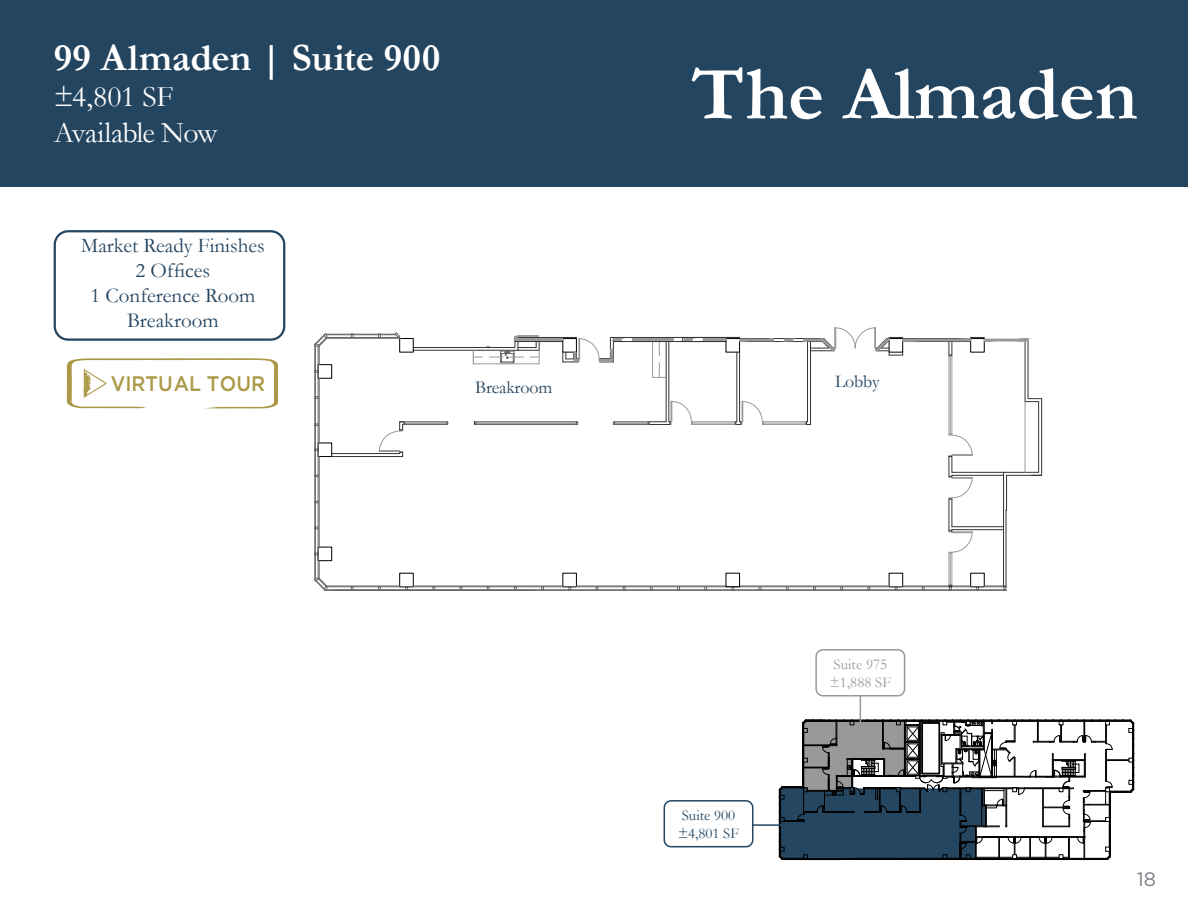
<style>
.page{position:relative;width:1188px;height:918px;background:#fff}
.page>*{position:absolute;margin:0;border:0;box-sizing:border-box;transform-origin:0 0}
.t1{font:700 77.25px "Garamond";color:#fff}
.t2{font:700 39px "Garamond";color:#fff}
.t3{font:30px/36px "Garamond";letter-spacing:-.03em;color:#fff}
.t4{font:21px/25.2px "Garamond";color:#244560;text-align:center}
.t5{font:500 21px "Gotham";color:#ab9947;scale:.92 1}
.t6{font:19.5px "Gotham";color:#7a7e84}
.t7{font:18px "Garamond";letter-spacing:-.01em;color:#244560}
.t8{font:15px/18px "Garamond";color:#999}
.t9{font:15px/18px "Garamond";color:#244660}
</style>
<div class="page">
<div style="left:0;top:0;width:1188px;height:187px;background:#244560"></div>
<hr style="left:740px;top:338px;width:84px;height:1px;background:#333">
<hr style="left:740px;top:341px;width:82px;height:1px;background:#333">
<div style="left:726px;top:338px;width:14px;height:14px;border:1px solid #000"></div>
<div style="left:970px;top:573px;width:15px;height:14px;border:1px solid #000"></div>
<svg style="left:395px;top:332px;width:5px;height:5px"></svg>
<div style="left:399px;top:338px;width:15px;height:14px;border:1px solid #000"></div>
<div style="left:399px;top:573px;width:15px;height:14px;border:1px solid #000"></div>
<div style="left:318px;top:364px;width:14px;height:15px;border:1px solid #000"></div>
<div style="left:318px;top:443px;width:14px;height:14px;border:1px solid #000"></div>
<div style="left:318px;top:547px;width:14px;height:14px;border:1px solid #000"></div>
<hr style="left:318px;top:347px;width:1px;height:231px;background:#666">
<svg style="left:314px;top:553px;width:14px;height:38px"></svg>
<hr style="left:319px;top:457px;width:1px;height:90px;background:#666">
<hr style="left:319px;top:378px;width:1px;height:65px;background:#666">
<svg style="left:314px;top:334px;width:14px;height:38px"></svg>
<hr style="left:315px;top:345px;width:1px;height:234px;background:#666">
<hr style="left:325px;top:334px;width:70px;height:1px;background:#666">
<hr style="left:327px;top:337px;width:73px;height:1px;background:#666">
<hr style="left:327px;top:338px;width:74px;height:1px;background:#666">
<hr style="left:326px;top:334px;width:70px;height:1px;background:#666">
<hr style="left:327px;top:587px;width:680px;height:1px;background:#666">
<svg style="left:977px;top:586px;width:29px;height:4px"></svg>
<hr style="left:903px;top:586px;width:68px;height:1px;background:#666">
<hr style="left:576px;top:586px;width:150px;height:1px;background:#666">
<hr style="left:413px;top:586px;width:150px;height:1px;background:#666">
<hr style="left:327px;top:586px;width:73px;height:1px;background:#666">
<hr style="left:325px;top:590px;width:682px;height:1px;background:#666">
<hr style="left:740px;top:586px;width:149px;height:1px;background:#666">
<hr style="left:1003px;top:510px;width:1px;height:77px;background:#333">
<hr style="left:1006px;top:510px;width:1px;height:77px;background:#333">
<hr style="left:739px;top:352px;width:1px;height:70px;background:#333">
<hr style="left:737px;top:352px;width:1px;height:70px;background:#333">
<hr style="left:669px;top:342px;width:1px;height:80px;background:#333">
<hr style="left:666px;top:342px;width:1px;height:80px;background:#333">
<hr style="left:763px;top:421px;width:42px;height:1px;background:#999">
<hr style="left:763px;top:423px;width:42px;height:1px;background:#999">
<hr style="left:763px;top:424px;width:42px;height:1px;background:#999">
<hr style="left:693px;top:421px;width:42px;height:1px;background:#999">
<hr style="left:693px;top:423px;width:42px;height:1px;background:#999">
<hr style="left:693px;top:424px;width:42px;height:1px;background:#999">
<svg style="left:735px;top:401px;width:29px;height:24px"></svg>
<hr style="left:952px;top:553px;width:1px;height:32px;background:#999">
<hr style="left:950px;top:553px;width:1px;height:32px;background:#999">
<hr style="left:949px;top:553px;width:1px;height:32px;background:#999">
<svg style="left:949px;top:584px;width:3px;height:6px"></svg>
<hr style="left:476px;top:424px;width:100px;height:1px;background:#666">
<hr style="left:476px;top:423px;width:100px;height:1px;background:#666">
<hr style="left:476px;top:421px;width:100px;height:1px;background:#666">
<svg style="left:648px;top:401px;width:45px;height:24px"></svg>
<hr style="left:614px;top:421px;width:34px;height:1px;background:#666">
<hr style="left:614px;top:423px;width:34px;height:1px;background:#666">
<hr style="left:614px;top:424px;width:34px;height:1px;background:#666">
<hr style="left:649px;top:337px;width:34px;height:1px;background:#333">
<hr style="left:649px;top:341px;width:34px;height:1px;background:#333">
<hr style="left:332px;top:456px;width:71px;height:1px;background:#333">
<hr style="left:332px;top:453px;width:68px;height:1px;background:#333">
<div style="left:726px;top:573px;width:14px;height:14px;border:1px solid #000"></div>
<div style="left:518px;top:335px;width:20px;height:2px;border:1px solid #999"></div>
<svg style="left:379px;top:421px;width:26px;height:36px"></svg>
<hr style="left:405px;top:421px;width:42px;height:1px;background:#666">
<hr style="left:405px;top:423px;width:42px;height:1px;background:#666">
<hr style="left:405px;top:424px;width:42px;height:1px;background:#666">
<svg style="left:784px;top:338px;width:9px;height:4px"></svg>
<svg style="left:803px;top:327px;width:239px;height:226px"></svg>
<svg style="left:682px;top:337px;width:92px;height:5px"></svg>
<svg style="left:413px;top:336px;width:261px;height:42px"></svg>
<hr style="left:860px;top:695px;width:1px;height:54px;background:#999">
<div style="left:815px;top:649px;width:90px;height:47px;border:2px solid #999;border-radius:7px"></div>
<div style="left:54px;top:230px;width:231px;height:111px;border:2px solid #244560;border-radius:14px"></div>
<div style="left:835px;top:375px;width:45px;height:12px;background:#fefefe"></div>
<hr style="left:752px;top:824px;width:43px;height:2px;background:#244660">
<svg style="left:779px;top:720px;width:356px;height:140px"></svg>
<div style="left:664px;top:800px;width:89px;height:47px;border:2px solid #244660;border-radius:7px"></div>
<svg style="left:67px;top:358px;width:211px;height:50px"></svg>
<h2 class="t2" style="left:54px;top:32px;width:388px">99 Almaden | Suite 900</h2>
<h3 class="t3" style="left:54px;top:78px;width:165px">±4,801 SF<br>Available Now</h3>
<h1 class="t1" style="left:692px;top:42px;width:448px">The Almaden</h1>
<p class="t4" style="left:81px;top:232px;width:186px">Market Ready Finishes<br>2 Offices<br>1 Conference Room<br>Breakroom</p>
<p class="t5" style="left:111px;top:370px;width:169px">VIRTUAL TOUR</p>
<p class="t7" style="left:475px;top:375px;width:79px">Breakroom</p>
<p class="t7" style="left:835px;top:369px;width:46px">Lobby</p>
<p class="t9" style="left:678px;top:805px;width:62px">Suite 900 ±4,801 SF</p>
<p class="t8" style="left:830px;top:654px;width:62px">Suite 975 ±1,888 SF</p>
<p class="t6" style="left:1137px;top:866px;width:21px">18</p>
</div>
